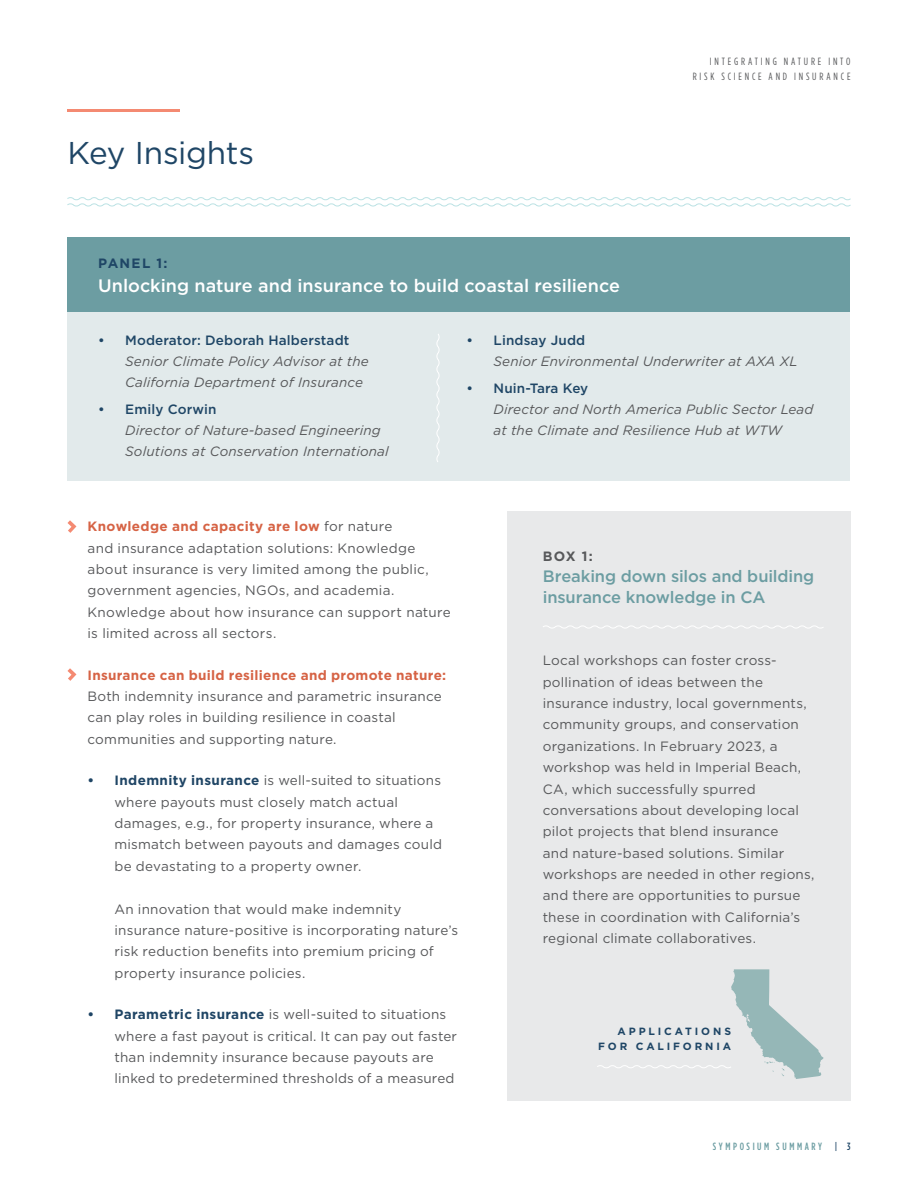
<style>
.page{position:relative;width:918px;height:1188px;background:#fff}
.page>*{position:absolute;margin:0;border:0;box-sizing:border-box;transform-origin:0 0}
.t1{font:31.5px "Gotham";letter-spacing:-.015em;color:#1f4666}
.t2{font:500 18px "Gotham";color:#fff}
.t3{font:500 16.5px/21.3px "Gotham";letter-spacing:-.005em;color:#6c9da2}
.t4{font:13.5px/21.3px "Gotham";letter-spacing:.015em;color:#57585a}
.t5{font:italic 13.5px/21px "Gotham";letter-spacing:.01em;color:#57585a}
.t6{font:500 13.5px "Gotham";letter-spacing:.01em;color:#1f4666}
.t7{font:700 13.5px "Gotham";letter-spacing:.02em;color:#d66345}
.t8{font:700 13.5px "Gotham";letter-spacing:.095em;color:#1f4666}
.t9{font:700 13.5px "Gotham";color:#57585a}
.t10{font:10.5px/15px "Gotham Condensed";letter-spacing:.265em;color:#57585a;text-align:right}
.t11{font:700 10.5px/15px "Gotham";letter-spacing:.275em;color:#1f4666;text-align:right}
.t12{font:500 10.5px "Gotham Condensed";letter-spacing:.25em;color:#6c9da2}
.s1{font-weight:500;font-style:normal;color:#1f4666}
.s2{font-weight:700;color:#d66345}
.s3{font-weight:700;color:#1f4565}
.s4{color:#1f4666}
</style>
<div class="page">
<div style="left:68px;top:237px;width:782px;height:76px;background:#6c9da2"></div>
<div style="left:68px;top:313px;width:782px;height:168px;background:#e2eaeb"></div>
<div style="left:507px;top:511px;width:343px;height:590px;background:#e8e9ea"></div>
<hr style="left:68px;top:109px;width:112px;height:2px;background:#f48a72">
<svg style="left:67px;top:197px;width:784px;height:10px"></svg>
<svg style="left:67px;top:520px;width:9px;height:13px"></svg>
<svg style="left:67px;top:668px;width:9px;height:13px"></svg>
<svg style="left:436px;top:334px;width:4px;height:128px"></svg>
<svg style="left:543px;top:625px;width:281px;height:4px"></svg>
<svg style="left:597px;top:969px;width:227px;height:110px"></svg>
<h1 class="t1" style="left:68px;top:133px;width:188px">Key Insights</h1>
<p class="t10" style="left:693px;top:53px;width:159px">INTEGRATING NATURE INTO<br>RISK SCIENCE AND INSURANCE</p>
<h5 class="t8" style="left:98px;top:254px;width:71px">PANEL 1:</h5>
<h4 class="t2" style="left:98px;top:274px;width:523px">Unlocking nature and insurance to build coastal resilience</h4>
<p class="t6" style="left:98px;top:331px;width:253px">• Moderator: Deborah Halberstadt</p>
<p class="t5" style="left:125px;top:350px;width:245px">Senior Climate Policy Advisor at the<br>California Department of Insurance</p>
<p class="t6" style="left:98px;top:401px;width:120px">• Emily Corwin</p>
<p class="t5" style="left:125px;top:420px;width:265px">Director of Nature-based Engineering<br>Solutions at Conservation International</p>
<p class="t6" style="left:467px;top:331px;width:120px">• Lindsay Judd</p>
<p class="t5" style="left:494px;top:350px;width:306px">Senior Environmental Underwriter at AXA XL</p>
<p class="t5" style="left:494px;top:378px;width:321px;text-indent:-27px"><span class="s1">• Nuin-Tara Key<br></span>Director and North America Public Sector Lead at the Climate and Resilience Hub at WTW</p>
<p class="t4" style="left:88px;top:515px;width:365px"><span class="s2">Knowledge and capacity are low</span> for nature<br>and insurance adaptation solutions: Knowledge about insurance is very limited among the public, government agencies, NGOs, and academia.<br>Knowledge about how insurance can support nature is limited across all sectors.</p>
<h5 class="t7" style="left:88px;top:666px;width:360px">Insurance can build resilience and promote nature:</h5>
<p class="t4" style="left:88px;top:685px;width:356px">Both indemnity insurance and parametric insurance can play roles in building resilience in coastal communities and supporting nature.</p>
<p class="t4" style="left:115px;top:770px;width:329px;text-indent:-27px"><span class="s3">• Indemnity insurance</span> is well-suited to situations where payouts must closely match actual damages, e.g., for property insurance, where a mismatch between payouts and damages could be devastating to a property owner.</p>
<p class="t4" style="left:115px;top:898px;width:345px">An innovation that would make indemnity insurance nature-positive is incorporating nature’s risk reduction benefts into premium pricing of property insurance policies.</p>
<p class="t4" style="left:115px;top:1004px;width:344px;text-indent:-27px"><span class="s3">• Parametric insurance</span> is well-suited to situations where a fast payout is critical. It can pay out faster than indemnity insurance because payouts are linked to predetermined thresholds of a measured</p>
<h5 class="t9" style="left:543px;top:547px;width:52px">BOX 1:</h5>
<p class="t3" style="left:543px;top:565px;width:273px">Breaking down silos and building insurance knowledge in CA</p>
<p class="t4" style="left:543px;top:650px;width:273px">Local workshops can foster cross&shy;pollination of ideas between the insurance industry, local governments, community groups, and conservation organizations. In February 2023, a workshop was held in Imperial Beach, CA, which successfully spurred conversations about developing local pilot projects that blend insurance<br>and nature-based solutions. Similar workshops are needed in other regions, and there are opportunities to pursue these in coordination with California’s regional climate collaboratives.</p>
<p class="t11" style="left:598px;top:1023px;width:134px">APPLICATIONS<br>FOR CALIFORNIA</p>
<p class="t12" style="left:713px;top:1140px;width:139px">SYMPOSIUM SUMMARY <span class="s4">| 3</span></p>
</div>
